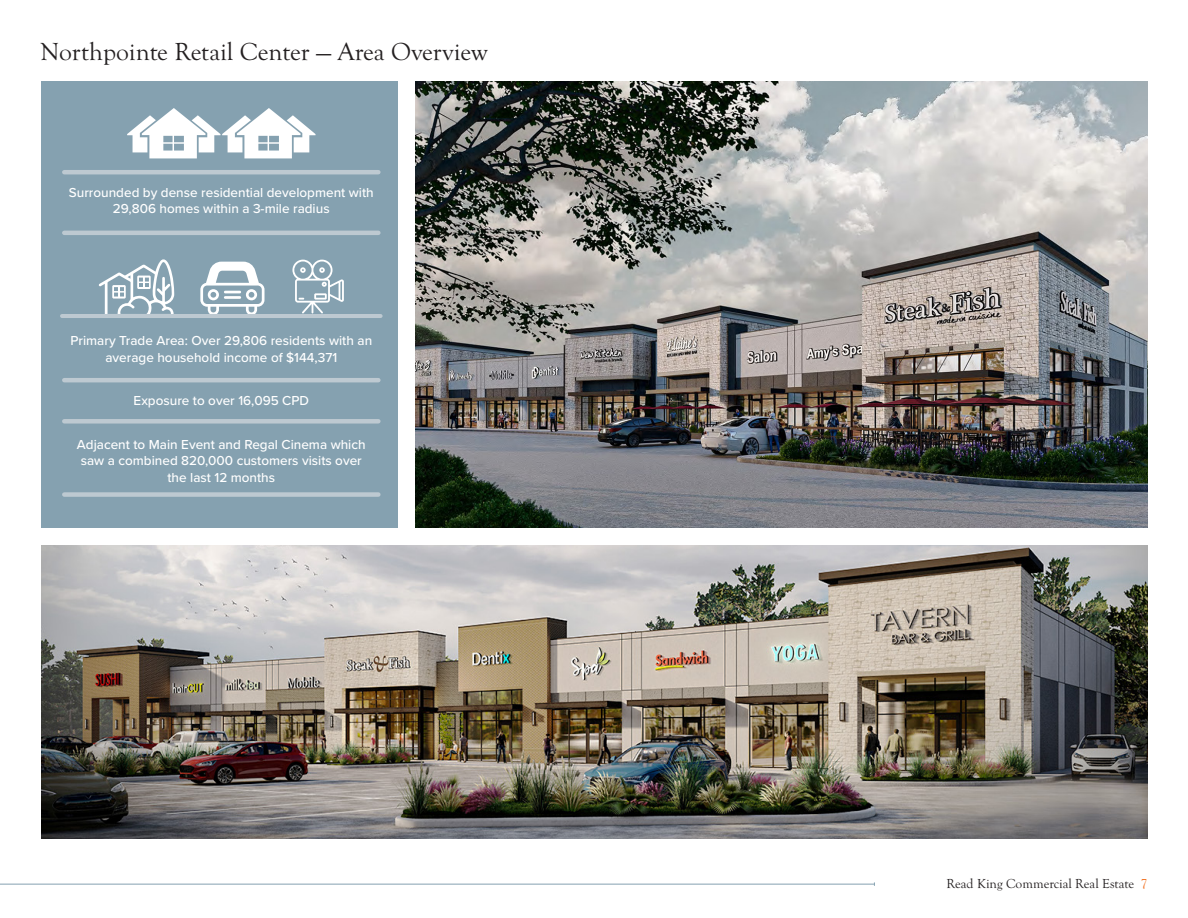
<style>
.page{position:relative;width:1188px;height:918px;background:#fff}
.page>*{position:absolute;margin:0;border:0;box-sizing:border-box;transform-origin:0 0}
.t1{font:25.5px "Goudy Old Sty";color:#231f20}
.Dev_History_text_-_Regular{font:500 13.5px/16.5px "Proxima Nova";color:#fff;text-align:center}
.t2{font:13.5px "Goudy Old Sty";color:#231f20}
.s1{color:#f27324}
</style>
<div class="page">
<div style="left:41px;top:81px;width:357px;height:446px;background:#85a1b0"></div>
<img style="left:416px;top:81px;width:732px;height:446px">
<img style="left:41px;top:545px;width:1106px;height:294px">
<hr style="left:0;top:884px;width:874px;height:1px;background:#85a1b0">
<svg style="left:99px;top:259px;width:76px;height:55px"></svg>
<svg style="left:200px;top:262px;width:65px;height:52px"></svg>
<svg style="left:292px;top:260px;width:52px;height:54px"></svg>
<svg style="left:127px;top:108px;width:189px;height:50px"></svg>
<hr style="left:64px;top:231px;width:314px;height:4px;background:#bdc9d1">
<hr style="left:62px;top:314px;width:319px;height:4px;background:#bdc9d1">
<hr style="left:64px;top:170px;width:314px;height:4px;background:#bdc9d1">
<hr style="left:64px;top:378px;width:314px;height:4px;background:#bdc9d1">
<div style="left:64px;top:419px;width:314px;height:5px;background:#bdc9d1"></div>
<div style="left:64px;top:492px;width:314px;height:5px;background:#bdc9d1"></div>
<p class="t1" style="left:40px;top:38px;width:448px">Northpointe Retail Center — Area Overview</p>
<p class="Dev_History_text_-_Regular" style="left:69px;top:183px;width:306px">Surrounded by dense residential development with<br>29,806 homes within a 3-mile radius</p>
<p class="Dev_History_text_-_Regular" style="left:70px;top:332px;width:303px">Primary Trade Area: Over 29,806 residents with an average household income of $144,371</p>
<p class="Dev_History_text_-_Regular" style="left:134px;top:392px;width:177px">Exposure to over 16,095 CPD</p>
<p class="Dev_History_text_-_Regular" style="left:77px;top:436px;width:290px">Adjacent to Main Event and Regal Cinema which saw a combined 820,000 customers visits over the last 12 months</p>
<p class="t2" style="left:947px;top:876px;width:202px">Read King Commercial Real Estate <span class="s1">7</span></p>
</div>
